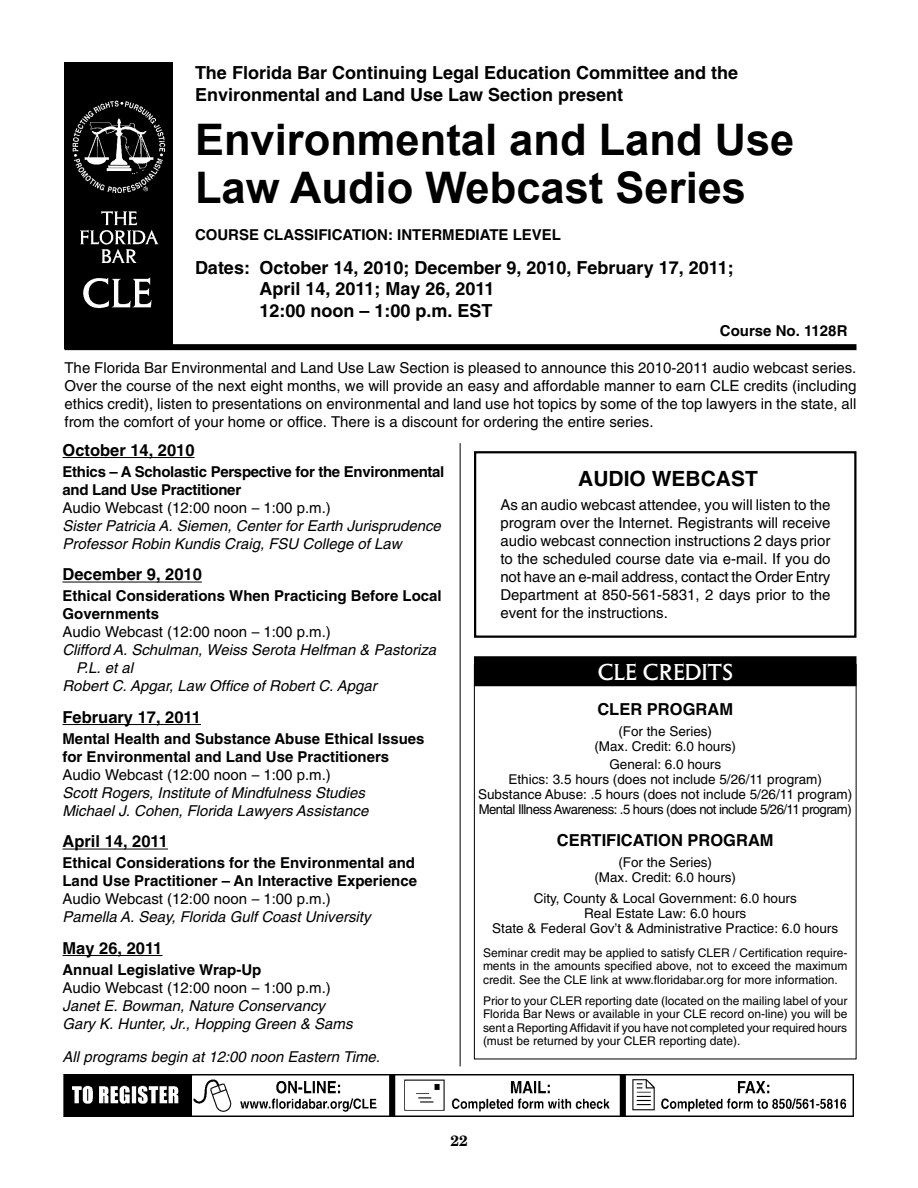
<style>
.page{position:relative;width:918px;height:1188px;background:#fff}
.page>*{position:absolute;margin:0;border:0;box-sizing:border-box;transform-origin:0 0}
.t1{font:700 43.5px/48px "Arial";color:#000}
.t2{font:24px "Columna Solid DTC";color:#fff}
.t3{font:700 21px "Helvetica";color:#000}
.t4{font:700 18px/21.6px "Helvetica";color:#000}
.t5{font:700 16.5px "Helvetica";color:#000}
.t6{font:15px/18px "Helvetica";color:#000;text-align:justify}
.t7{font:italic 15px/18px "Helvetica";color:#000}
.t8{font:700 15px/18px "Helvetica";color:#000}
.t9{font:700 15px/18px "Helvetica";letter-spacing:-.02em;color:#000}
.t10{font:700 15px "New Century Schlbk";color:#000}
.t11{font:13.5px/15px "Helvetica";color:#000;text-align:center}
.t12{font:12px/13.5px "Helvetica";color:#000;text-align:justify}
</style>
<div class="page">
<hr style="left:460px;top:443px;width:1px;height:623px;background:#000">
<div style="left:474px;top:656px;width:382px;height:30px;background:#000"></div>
<hr style="left:63px;top:457px;width:132px;height:1px;background:#000">
<hr style="left:63px;top:582px;width:139px;height:1px;background:#000">
<hr style="left:63px;top:724px;width:138px;height:1px;background:#000">
<hr style="left:63px;top:849px;width:105px;height:1px;background:#000">
<hr style="left:63px;top:955px;width:99px;height:1px;background:#000">
<div style="left:64px;top:344px;width:792px;height:6px;background:#000"></div>
<img style="left:65px;top:63px;width:107px;height:281px">
<div style="left:474px;top:451px;width:382px;height:187px;border:2px solid #000"></div>
<img style="left:63px;top:1075px;width:790px;height:41px">
<p class="t4" style="left:195px;top:62px;width:545px">The Florida Bar Continuing Legal Education Committee and the<br>Environmental and Land Use Law Section present</p>
<h1 class="t1" style="left:195px;top:117px;width:601px">Environmental and Land Use<br>Law Audio Webcast Series</h1>
<p class="t8" style="left:195px;top:226px;width:368px">COURSE CLASSIFICATION: INTERMEDIATE LEVEL</p>
<p class="t4" style="left:259px;top:256px;width:476px;text-indent:-64px">Dates: October 14, 2010; December 9, 2010, February 17, 2011;<br>April 14, 2011; May 26, 2011<br>12:00 noon – 1:00 p.m. EST</p>
<p class="t8" style="left:720px;top:322px;width:129px">Course No. 1128R</p>
<p class="t6" style="left:64px;top:359px;width:793px">The Florida Bar Environmental and Land Use Law Section is pleased to announce this 2010-2011 audio webcast series.<br>Over the course of the next eight months, we will provide an easy and affordable manner to earn CLE credits (including ethics credit), listen to presentations on environmental and land use hot topics by some of the top lawyers in the state, all from the comfort of your home or office. There is a discount for ordering the entire series.</p>
<h3 class="t3" style="left:578px;top:466px;width:29px">Audio</h3>
<h3 class="t3" style="left:652px;top:466px;width:108px">we BCAST</h3>
<p class="t6" style="left:500px;top:496px;width:332px">As an audio webcast attendee, you will listen to the program over the Internet. Registrants will receive audio webcast connection instructions 2 days prior to the scheduled course date via e-mail. If you do not have an e-mail address, contact the Order Entry Department at 850-561-5831, 2 days prior to the event for the instructions.</p>
<p class="t5" style="left:63px;top:440px;width:134px">October 14, 2010</p>
<p class="t9" style="left:63px;top:462px;width:383px">Ethics – A Scholastic Perspective for the Environmental and Land Use Practitioner</p>
<p class="t6" style="left:63px;top:499px;width:270px">Audio Webcast (12:00 noon – 1:00 p.m.)</p>
<p class="t7" style="left:63px;top:517px;width:380px">Sister Patricia A. Siemen, Center for Earth Jurisprudence<br>Professor Robin Kundis Craig, FSU College of Law</p>
<p class="t5" style="left:63px;top:565px;width:141px">December 9, 2010</p>
<p class="t8" style="left:63px;top:587px;width:381px">Ethical Considerations When Practicing Before Local<br>Governments</p>
<p class="t6" style="left:63px;top:623px;width:270px">Audio Webcast (12:00 noon – 1:00 p.m.)</p>
<p class="t7" style="left:63px;top:641px;width:375px">Clifford A. Schulman, Weiss Serota Helfman &amp; Pastoriza</p>
<p class="t7" style="left:76px;top:659px;width:59px">P.L. et al</p>
<p class="t7" style="left:63px;top:677px;width:316px">Robert C. Apgar, Law Office of Robert C. Apgar</p>
<p class="t5" style="left:63px;top:707px;width:140px">February 17, 2011</p>
<p class="t8" style="left:63px;top:729px;width:364px">Mental Health and Substance Abuse Ethical Issues for Environmental and Land Use Practitioners</p>
<p class="t6" style="left:63px;top:766px;width:270px">Audio Webcast (12:00 noon – 1:00 p.m.)</p>
<p class="t7" style="left:63px;top:784px;width:307px">Scott Rogers, Institute of Mindfulness Studies<br>Michael J. Cohen, Florida Lawyers Assistance</p>
<p class="t5" style="left:63px;top:832px;width:107px">April 14, 2011</p>
<p class="t8" style="left:63px;top:854px;width:356px">Ethical Considerations for the Environmental and<br>Land Use Practitioner – An Interactive Experience</p>
<p class="t6" style="left:63px;top:890px;width:270px">Audio Webcast (12:00 noon – 1:00 p.m.)</p>
<p class="t7" style="left:63px;top:908px;width:310px">Pamella A. Seay, Florida Gulf Coast University</p>
<p class="t5" style="left:63px;top:938px;width:101px">May 26, 2011</p>
<p class="t8" style="left:63px;top:960px;width:200px">Annual Legislative Wrap-Up</p>
<p class="t6" style="left:63px;top:979px;width:270px">Audio Webcast (12:00 noon – 1:00 p.m.)</p>
<p class="t7" style="left:63px;top:997px;width:292px">Janet E. Bowman, Nature Conservancy<br>Gary K. Hunter, Jr., Hopping Green &amp; Sams</p>
<p class="t7" style="left:63px;top:1048px;width:319px">All programs begin at 12:00 noon Eastern Time.</p>
<h2 class="t2" style="left:598px;top:659px;width:137px">CLE CREDITS</h2>
<p class="t5" style="left:597px;top:699px;width:137px">CLER PROGRAM</p>
<p class="t11" style="left:594px;top:724px;width:143px">(For the Series)<br>(Max. Credit: 6.0 hours)</p>
<p class="t11" style="left:478px;top:757px;width:376px">General: 6.0 hours<br>Ethics: 3.5 hours (does not include 5/26/11 program)<br>Substance Abuse: .5 hours (does not include 5/26/11 program)<br>Mental Illness Awareness: .5 hours (does not include 5/26/11 program)</p>
<p class="t5" style="left:557px;top:830px;width:218px">CERTIFICATION PROGRAM</p>
<p class="t11" style="left:594px;top:855px;width:143px">(For the Series)<br>(Max. Credit: 6.0 hours)</p>
<p class="t11" style="left:492px;top:891px;width:347px">City, County &amp; Local Government: 6.0 hours<br>Real Estate Law: 6.0 hours<br>State &amp; Federal Gov’t &amp; Administrative Practice: 6.0 hours</p>
<p class="t12" style="left:483px;top:946px;width:366px">Seminar credit may be applied to satisfy CLER / Certification require&shy;ments in the amounts specified above, not to exceed the maximum credit. See the CLE link at www.floridabar.org for more information.</p>
<p class="t12" style="left:483px;top:994px;width:366px">Prior to your CLER reporting date (located on the mailing label of your Florida Bar News or available in your CLE record on-line) you will be sent a Reporting Affidavit if you have not completed your required hours (must be returned by your CLER reporting date).</p>
<p class="t10" style="left:450px;top:1131px;width:19px">22</p>
</div>
